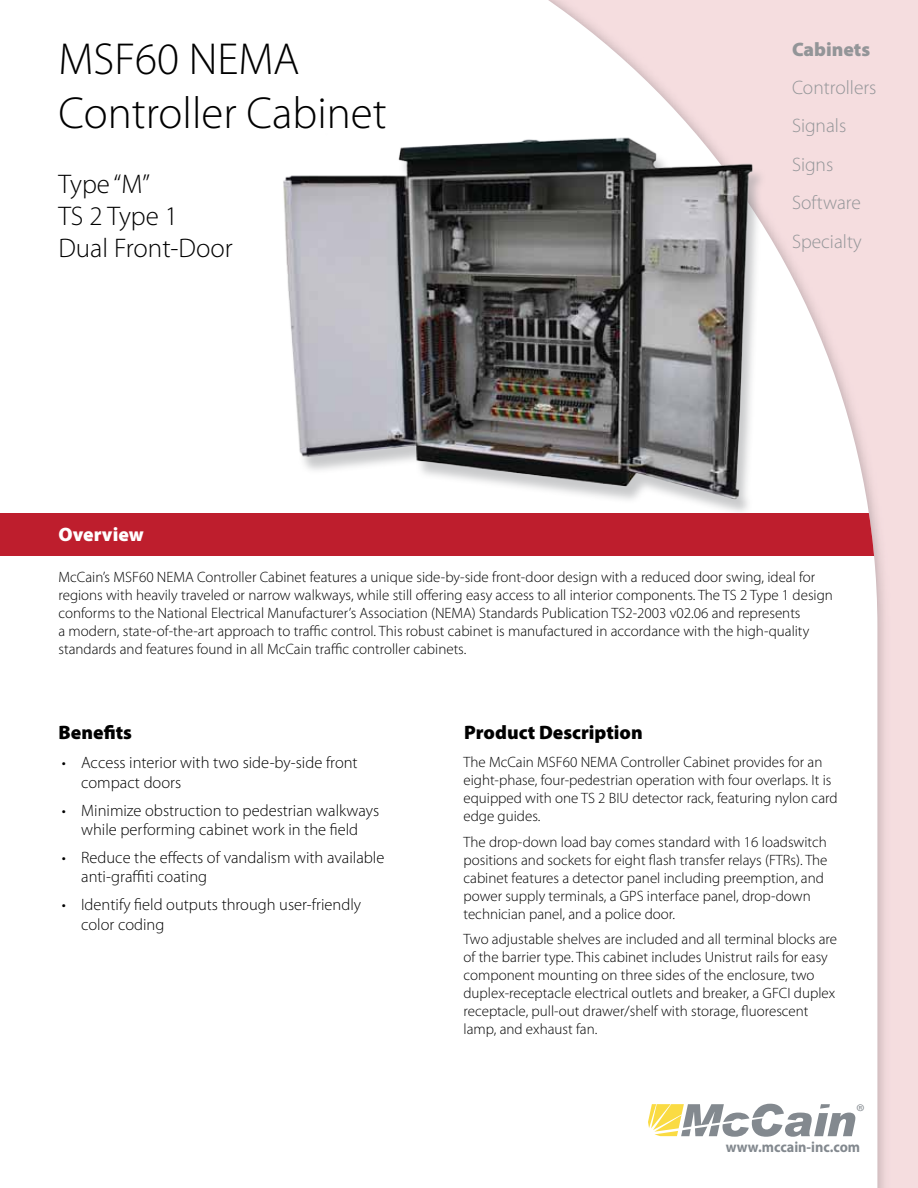
<style>
.page{position:relative;width:918px;height:1188px;background:#f5dddf}
.page>*{position:absolute;margin:0;border:0;box-sizing:border-box;transform-origin:0 0}
.t1{font:300 45px/54px "Myriad Pro";color:#000}
.t2{font:300 27px/32.4px "Myriad Pro";color:#000}
.t3{font:italic 300 21.6px "Myriad Pro";color:#83898f}
.t4{font:300 19.5px/38.4px "Myriad Pro";color:#939598}
.t5{font:900 19.5px "Myriad Pro";color:#000}
.t6{font:900 19.5px "Myriad Pro";color:#939598}
.t7{font:900 19.5px "Myriad Pro";color:#fff}
.t8{font:300 16.5px/19.8px "Myriad Pro";color:#000}
.t9{font:300 15px/18px "Myriad Pro";color:#000}
.t10{font:700 15px "Myriad Pro";color:#83898f;scale:.95 1}
</style>
<div class="page">
<img style="left:877px;top:529px;width:7px;height:659px">
<div style="left:0;top:0;width:877px;height:1188px;background:#fff"></div>
<div style="left:0;top:513px;width:877px;height:43px;background:#be1e2d"></div>
<svg style="left:648px;top:1104px;width:207px;height:33px;background:#cac9bb"></svg>
<img style="left:267px;top:119px;width:511px;height:393px">
<h1 class="t1" style="left:58px;top:31px;width:330px">MSF60 NEMA<br>Controller Cabinet</h1>
<h2 class="t2" style="left:58px;top:167px;width:176px">Type “M”<br>TS 2 Type 1<br>Dual Front-Door</h2>
<h3 class="t7" style="left:59px;top:521px;width:87px">Overview</h3>
<h3 class="t6" style="left:792px;top:36px;width:80px">Cabinets</h3>
<h3 class="t4" style="left:792px;top:68px;width:86px">Controllers<br>Signals<br>Signs<br>Software<br>Specialty</h3>
<p class="t9" style="left:58px;top:568px;width:776px">McCain’s MSF60 NEMA Controller Cabinet features a unique side-by-side front-door design with a reduced door swing, ideal for regions with heavily traveled or narrow walkways, while still offering easy access to all interior components. The TS 2 Type 1 design conforms to the National Electrical Manufacturer’s Association (NEMA) Standards Publication TS2-2003 v02.06 and represents<br>a modern, state-of-the-art approach to traffic control. This robust cabinet is manufactured in accordance with the high-quality standards and features found in all McCain traffic controller cabinets.</p>
<h3 class="t5" style="left:59px;top:719px;width:75px">Benefits</h3>
<h3 class="t5" style="left:464px;top:719px;width:180px">Product Description</h3>
<p class="t8" style="left:81px;top:753px;width:278px;text-indent:-19px">• Access interior with two side-by-side front compact doors</p>
<p class="t8" style="left:62px;top:800px;width:319px;text-align:center">• Minimize obstruction to pedestrian walkways while performing cabinet work in the field</p>
<p class="t8" style="left:81px;top:847px;width:305px;text-indent:-19px">• Reduce the effects of vandalism with available anti-graffiti coating</p>
<p class="t8" style="left:81px;top:894px;width:282px;text-indent:-19px">• Identify field outputs through user-friendly color coding</p>
<p class="t9" style="left:464px;top:753px;width:376px">The McCain MSF60 NEMA Controller Cabinet provides for an eight-phase, four-pedestrian operation with four overlaps. It is equipped with one TS 2 BIU detector rack, featuring nylon card edge guides.</p>
<p class="t9" style="left:464px;top:833px;width:366px">The drop-down load bay comes standard with 16 loadswitch positions and sockets for eight flash transfer relays (FTRs). The cabinet features a detector panel including preemption, and power supply terminals, a GPS interface panel, drop-down technician panel, and a police door.</p>
<p class="t9" style="left:464px;top:930px;width:375px">Two adjustable shelves are included and all terminal blocks are of the barrier type. This cabinet includes Unistrut rails for easy component mounting on three sides of the enclosure, two duplex-receptacle electrical outlets and breaker, a GFCI duplex receptacle, pull-out drawer/shelf with storage, fluorescent lamp, and exhaust fan.</p>
<h3 class="t3" style="left:855px;top:1099px;width:10px">®</h3>
<p class="t10" style="left:726px;top:1137px;width:143px">www.mccain-inc.com</p>
</div>
